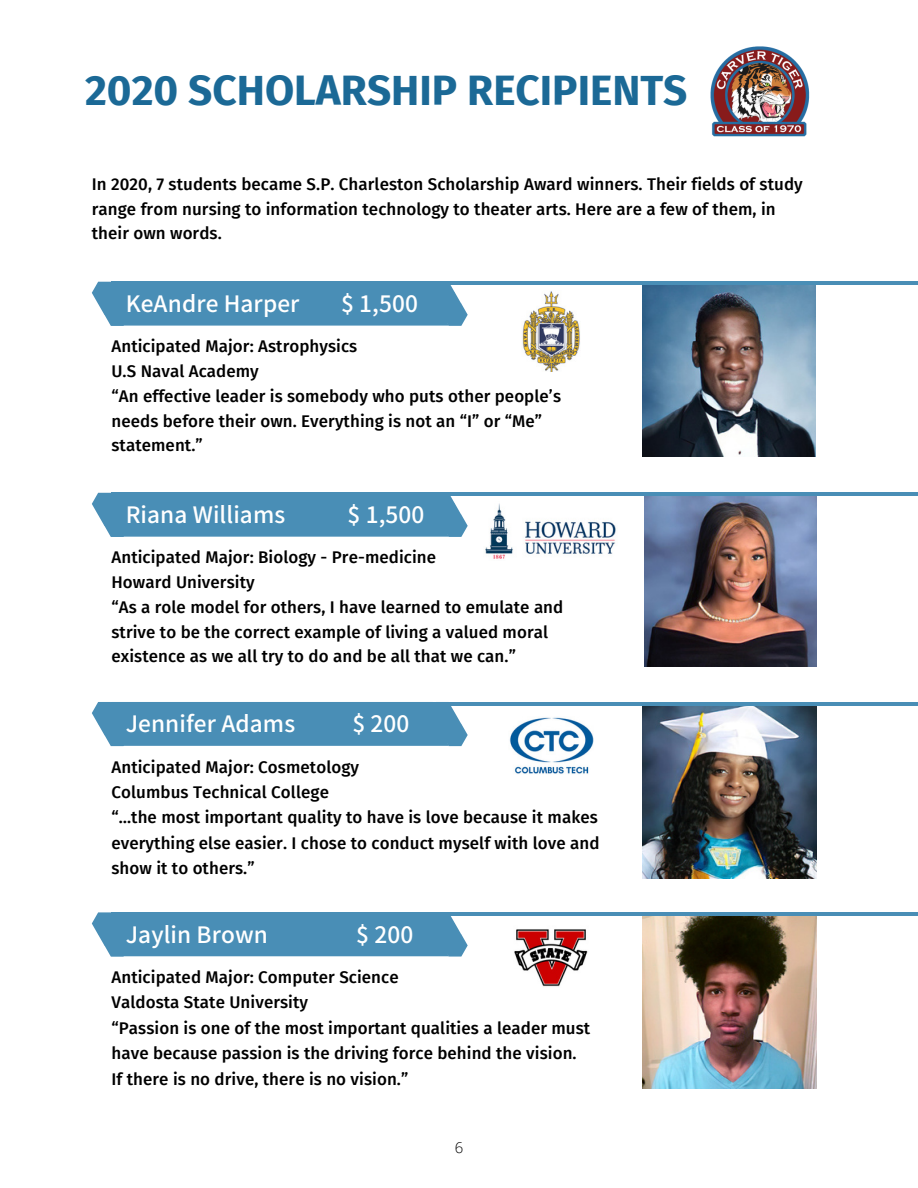
<style>
.page{position:relative;width:918px;height:1188px;background:#fff}
.page>*{position:absolute;margin:0;border:0;box-sizing:border-box;transform-origin:0 0}
.t1{font:700 42.3px "Fira Sans";color:#1b6996}
.t2{font:500 22.5px "Source Han Sans JP";letter-spacing:.005em;color:#fff}
.t3{font:500 16.95px/24.8px "Fira Sans";letter-spacing:.005em;color:#000}
.t4{font:300 15px "Open Sans";color:#000}
</style>
<div class="page">
<div style="left:92px;top:282px;width:376px;height:44px;background:#498eb6"></div>
<img style="left:710px;top:46px;width:100px;height:91px">
<img style="left:642px;top:285px;width:174px;height:172px">
<hr style="left:111px;top:282px;width:807px;height:3px;background:#498eb6">
<div style="left:92px;top:493px;width:376px;height:44px;background:#498eb6"></div>
<div style="left:92px;top:702px;width:376px;height:44px;background:#498eb6"></div>
<img style="left:642px;top:705px;width:175px;height:173px">
<hr style="left:111px;top:702px;width:807px;height:3px;background:#498eb6">
<div style="left:92px;top:912px;width:376px;height:45px;background:#498eb6"></div>
<img style="left:642px;top:916px;width:175px;height:173px">
<hr style="left:111px;top:912px;width:807px;height:4px;background:#498eb6">
<img style="left:644px;top:496px;width:172px;height:171px">
<hr style="left:111px;top:493px;width:807px;height:3px;background:#498eb6">
<img style="left:522px;top:291px;width:58px;height:80px">
<img style="left:485px;top:503px;width:131px;height:56px">
<img style="left:509px;top:717px;width:85px;height:57px">
<img style="left:514px;top:929px;width:74px;height:58px">
<p class="t1" style="left:85px;top:65px;width:604px">2020 SCHOLARSHIP RECIPIENTS</p>
<p class="t3" style="left:92px;top:172px;width:713px">In 2020, 7 students became S.P. Charleston Scholarship Award winners. Their fields of study range from nursing to information technology to theater arts. Here are a few of them, in their own words.</p>
<p class="t2" style="left:126px;top:286px;width:175px">KeAndre Harper</p>
<p class="t2" style="left:341px;top:286px;width:78px">$ 1,500</p>
<p class="t3" style="left:111px;top:334px;width:247px">Anticipated Major: Astrophysics</p>
<p class="t3" style="left:111px;top:359px;width:149px">U.S Naval Academy</p>
<p class="t3" style="left:111px;top:384px;width:451px">“An effective leader is somebody who puts other people’s</p>
<p class="t3" style="left:111px;top:408px;width:432px">needs before their own. Everything is not an “I” or “Me”</p>
<p class="t3" style="left:111px;top:433px;width:93px">statement.”</p>
<p class="t2" style="left:126px;top:497px;width:161px">Riana Williams</p>
<p class="t2" style="left:348px;top:497px;width:78px">$ 1,500</p>
<p class="t3" style="left:111px;top:545px;width:326px">Anticipated Major: Biology - Pre-medicine</p>
<p class="t3" style="left:111px;top:570px;width:145px">Howard University</p>
<p class="t3" style="left:111px;top:595px;width:453px">“As a role model for others, I have learned to emulate and</p>
<p class="t3" style="left:111px;top:620px;width:438px">strive to be the correct example of living a valued moral</p>
<p class="t3" style="left:111px;top:644px;width:406px">existence as we all try to do and be all that we can.”</p>
<p class="t2" style="left:126px;top:706px;width:171px">Jennifer Adams</p>
<p class="t2" style="left:352px;top:706px;width:58px">$ 200</p>
<p class="t3" style="left:111px;top:754px;width:249px">Anticipated Major: Cosmetology</p>
<p class="t3" style="left:111px;top:780px;width:219px">Columbus Technical College</p>
<p class="t3" style="left:111px;top:805px;width:490px;line-height:25.3px">“…the most important quality to have is love because it makes everything else easier. I chose to conduct myself with love and</p>
<p class="t3" style="left:111px;top:856px;width:145px">show it to others.”</p>
<p class="t2" style="left:126px;top:917px;width:144px">Jaylin Brown</p>
<p class="t2" style="left:356px;top:917px;width:58px">$ 200</p>
<p class="t3" style="left:111px;top:965px;width:289px">Anticipated Major: Computer Science</p>
<p class="t3" style="left:111px;top:990px;width:198px">Valdosta State University</p>
<p class="t3" style="left:111px;top:1016px;width:480px">“Passion is one of the most important qualities a leader must</p>
<p class="t3" style="left:111px;top:1041px;width:467px">have because passion is the driving force behind the vision.</p>
<p class="t3" style="left:111px;top:1067px;width:298px">If there is no drive, there is no vision.”</p>
<p class="t4" style="left:455px;top:1137px;width:10px">6</p>
</div>
